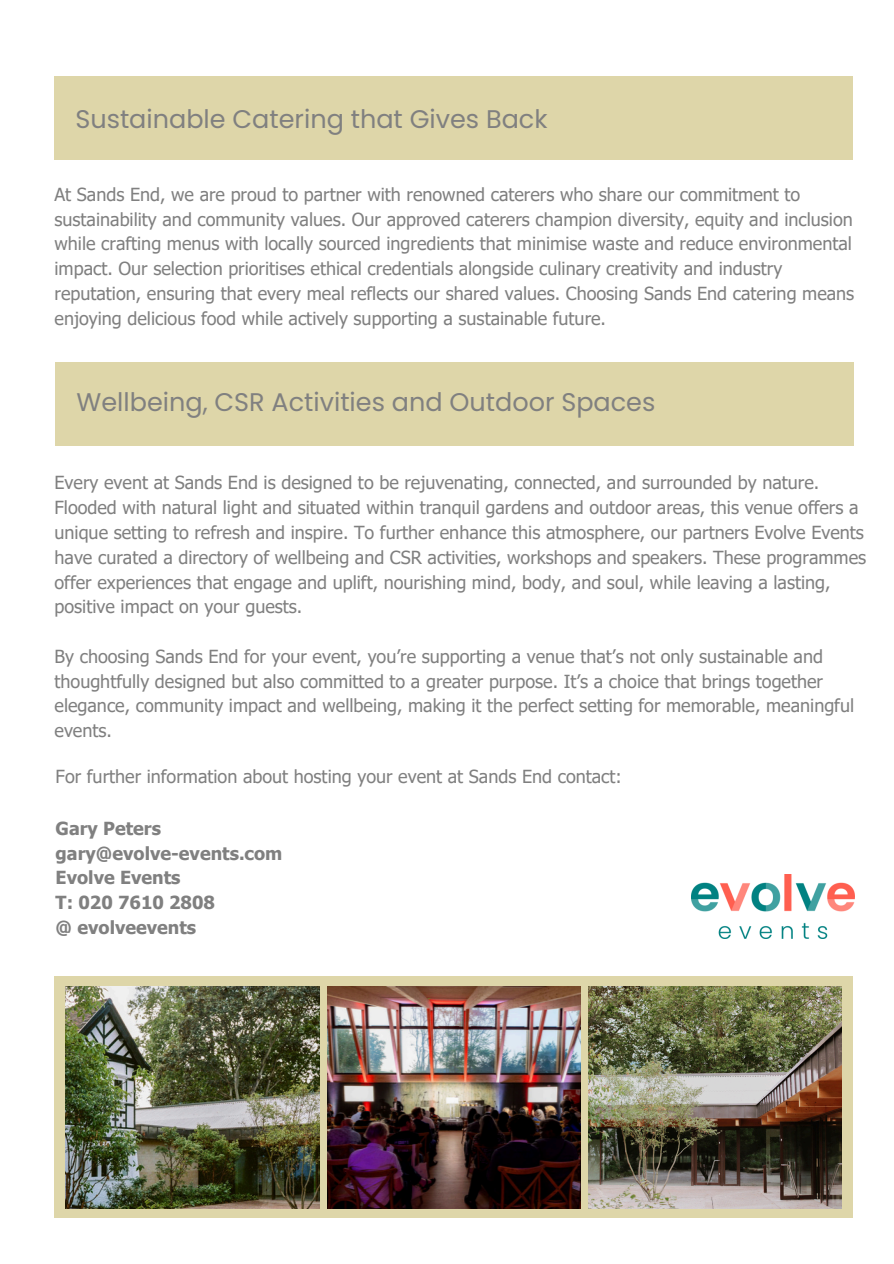
<style>
.page{position:relative;width:894px;height:1264px;background:#fff}
.page>*{position:absolute;margin:0;border:0;box-sizing:border-box;transform-origin:0 0}
.t1{font:25.5px "Poppins";color:#808080}
.t2{font:18px/24.8px "Tahoma";color:#808080}
.t3{font:700 18px/24.8px "Tahoma";color:#808080}
</style>
<div class="page">
<div style="left:54px;top:76px;width:798px;height:84px;background:#ded6a9"></div>
<div style="left:56px;top:362px;width:797px;height:84px;background:#ded6a9"></div>
<div style="left:54px;top:976px;width:798px;height:241px;background:#ded6a9"></div>
<img style="left:66px;top:986px;width:253px;height:221px">
<img style="left:327px;top:986px;width:253px;height:221px">
<img style="left:588px;top:986px;width:253px;height:221px">
<img style="left:691px;top:874px;width:162px;height:64px">
<p class="t1" style="left:75px;top:101px;width:473px">Sustainable Catering that Gives Back</p>
<h1 class="t2" style="left:54px;top:181px;width:801px">At Sands End, we are proud to partner with renowned caterers who share our commitment to sustainability and community values. Our approved caterers champion diversity, equity and inclusion while crafting menus with locally sourced ingredients that minimise waste and reduce environmental impact. Our selection prioritises ethical credentials alongside culinary creativity and industry reputation, ensuring that every meal reflects our shared values. Choosing Sands End catering means enjoying delicious food while actively supporting a sustainable future.</h1>
<p class="t1" style="left:76px;top:384px;width:580px">Wellbeing, CSR Activities and Outdoor Spaces</p>
<h1 class="t2" style="left:54px;top:470px;width:812px">Every event at Sands End is designed to be rejuvenating, connected, and surrounded by nature.<br>Flooded with natural light and situated within tranquil gardens and outdoor areas, this venue offers a unique setting to refresh and inspire. To further enhance this atmosphere, our partners Evolve Events have curated a directory of wellbeing and CSR activities, workshops and speakers. These programmes offer experiences that engage and uplift, nourishing mind, body, and soul, while leaving a lasting, positive impact on your guests.</h1>
<p class="t2" style="left:54px;top:643px;width:800px">By choosing Sands End for your event, you’re supporting a venue that’s not only sustainable and thoughtfully designed but also committed to a greater purpose. It’s a choice that brings together elegance, community impact and wellbeing, making it the perfect setting for memorable, meaningful events.</p>
<h2 class="t2" style="left:56px;top:763px;width:567px">For further information about hosting your event at Sands End contact:</h2>
<p class="t3" style="left:56px;top:815px;width:228px">Gary Peters gary@evolve-events.com<br>Evolve Events<br>T: 020 7610 2808<br>@ evolveevents</p>
</div>
